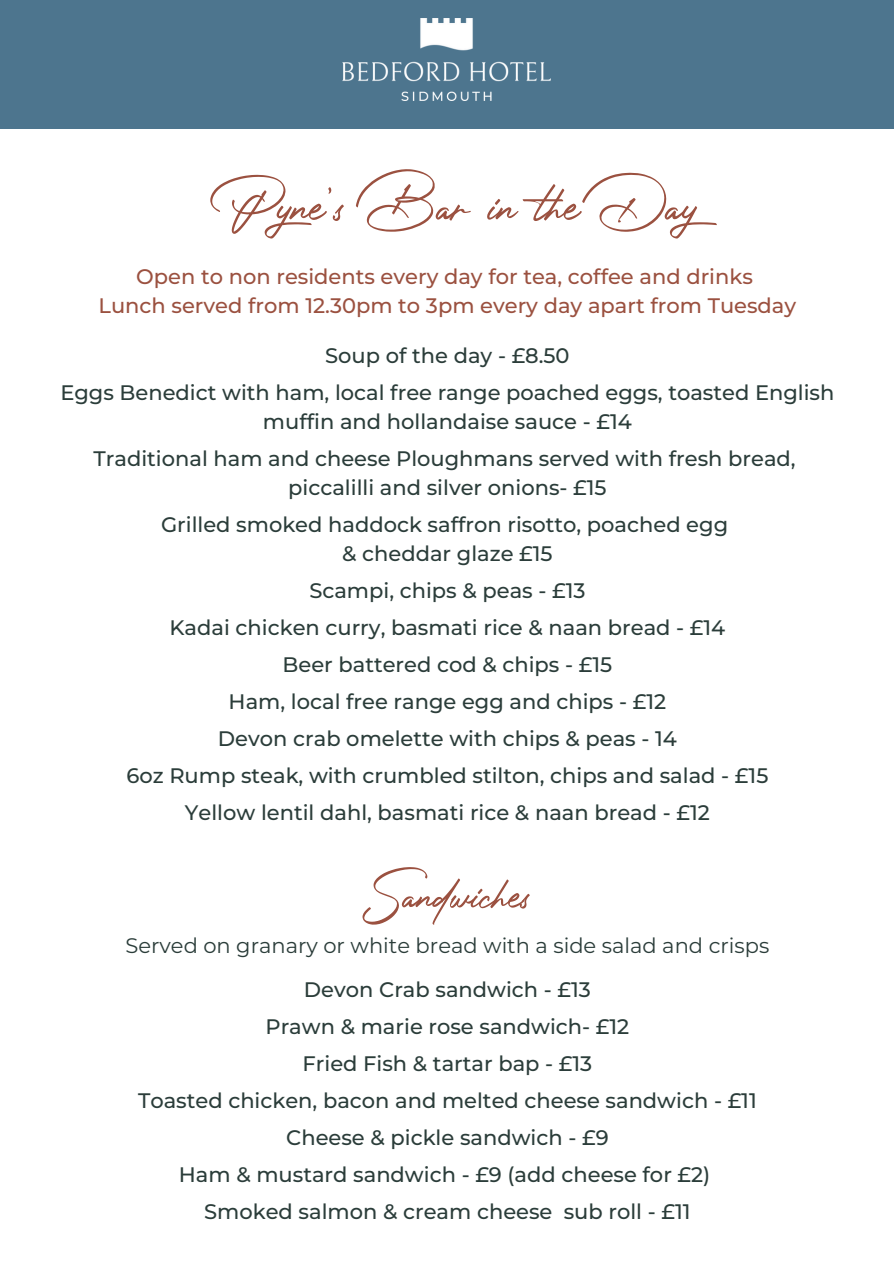
<style>
.page{position:relative;width:894px;height:1264px;background:#fff}
.page>*{position:absolute;margin:0;border:0;box-sizing:border-box;transform-origin:0 0}
.t1{font:60px "Photograph Signature";color:#9b5140}
.t2{font:54px "Photograph Signature";color:#9b5140}
.t3{font:500 21px/37px "Montserrat";color:#2b3d3a;text-align:center}
.t4{font:500 21px/29px "Montserrat";color:#9b5140;text-align:center}
.t5{font:21px "Montserrat";color:#2b3d3a}
</style>
<div class="page">
<div style="left:0;top:0;width:893px;height:129px;background:#4d758e"></div>
<p class="t1" style="left:232px;top:152px;width:500px">Pyne’s Bar in the Day</p>
<p class="t4" style="left:98px;top:262px;width:699px">Open to non residents every day for tea, coffee and drinks<br>Lunch served from 12.30pm to 3pm every day apart from Tuesday</p>
<h1 class="t3" style="left:60px;top:336px;width:775px">Soup of the day - £8.50<br>Eggs Benedict with ham, local free range poached eggs, toasted English</h1>
<h1 class="t3" style="left:93px;top:402px;width:703px">muffin and hollandaise sauce - £14<br>Traditional ham and cheese Ploughmans served with fresh bread,</h1>
<h1 class="t3" style="left:288px;top:468px;width:320px">piccalilli and silver onions- £15</h1>
<h2 class="t3" style="left:161px;top:509px;width:568px;line-height:29px">Grilled smoked haddock saffron risotto, poached egg &amp; cheddar glaze £15</h2>
<h2 class="t3" style="left:309px;top:571px;width:277px">Scampi, chips &amp; peas - £13</h2>
<h2 class="t3" style="left:169px;top:608px;width:557px">Kadai chicken curry, basmati rice &amp; naan bread - £14</h2>
<h2 class="t3" style="left:282px;top:645px;width:331px">Beer battered cod &amp; chips - £15</h2>
<h2 class="t3" style="left:228px;top:682px;width:439px">Ham, local free range egg and chips - £12</h2>
<h2 class="t3" style="left:218px;top:719px;width:460px">Devon crab omelette with chips &amp; peas - 14</h2>
<h2 class="t3" style="left:126px;top:756px;width:643px">6oz Rump steak, with crumbled stilton, chips and salad - £15</h2>
<h2 class="t3" style="left:185px;top:793px;width:526px">Yellow lentil dahl, basmati rice &amp; naan bread - £12</h2>
<h2 class="t2" style="left:363px;top:846px;width:170px">Sandwiches</h2>
<h2 class="t5" style="left:125px;top:933px;width:645px">Served on granary or white bread with a side salad and crisps</h2>
<h2 class="t3" style="left:304px;top:970px;width:288px">Devon Crab sandwich - £13</h2>
<p class="t3" style="left:265px;top:1007px;width:365px">Prawn &amp; marie rose sandwich- £12</p>
<p class="t3" style="left:302px;top:1044px;width:291px">Fried Fish &amp; tartar bap - £13</p>
<p class="t3" style="left:138px;top:1081px;width:620px">Toasted chicken, bacon and melted cheese sandwich - £11</p>
<h2 class="t3" style="left:286px;top:1118px;width:324px">Cheese &amp; pickle sandwich - £9</h2>
<h2 class="t3" style="left:179px;top:1155px;width:532px">Ham &amp; mustard sandwich - £9 (add cheese for £2)</h2>
<h2 class="t3" style="left:204px;top:1192px;width:487px">Smoked salmon &amp; cream cheese sub roll - £11</h2>
</div>
